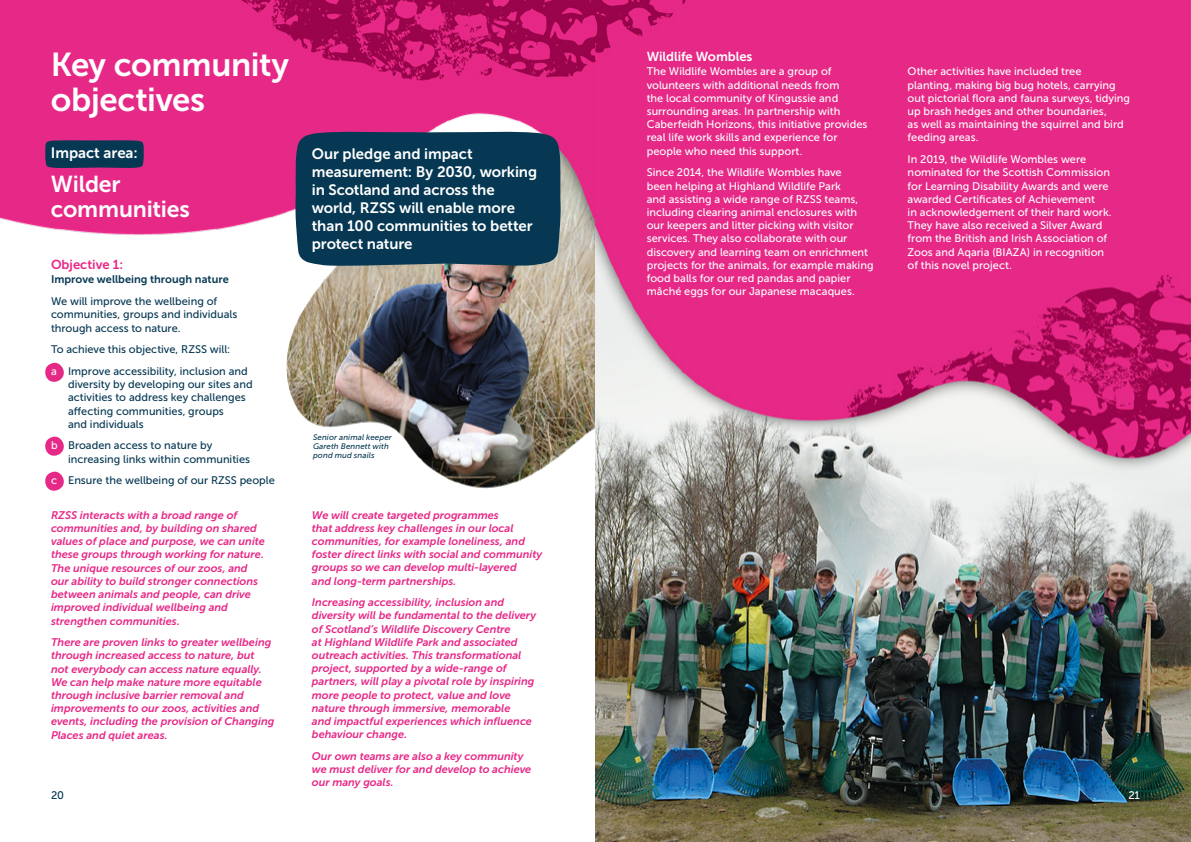
<style>
.page{position:relative;width:1191px;height:842px;background:#fff}
.page>*{position:absolute;margin:0;border:0;box-sizing:border-box;transform-origin:0 0}
.t1{font:33px/35px "Museo Sans 700";letter-spacing:-.01em;color:#fff}
.t2{font:23px/25px "Museo Sans 700";letter-spacing:-.01em;color:#fff}
.t3{font:15px/18px "Museo Sans 700";letter-spacing:-.005em;color:#fff}
.t4{font:13px "Museo Sans 700";letter-spacing:-.005em;color:#fff}
.t5{font:13px "Museo Sans 700";color:#e62987}
.t6{font:italic 11px/13.2px "Museo Sans 700";letter-spacing:-.005em;color:#e62987}
.t7{font:11px/13.2px "Museo Sans 500";color:#fff}
.t8{font:11px/13.2px "Museo Sans 500";color:#063853}
.t9{font:11px "Museo Sans 700";color:#063853}
.t10{font:italic 8px/9px "Museo Sans 500";letter-spacing:.01em;color:#063853}
.s1{color:#fff}
</style>
<div class="page">
<img style="left:0;top:0;width:1191px;height:842px">
<svg style="left:45px;top:362px;width:19px;height:20px"></svg>
<svg style="left:45px;top:436px;width:19px;height:20px"></svg>
<svg style="left:45px;top:471px;width:19px;height:20px"></svg>
<svg style="left:45px;top:140px;width:99px;height:28px;background:#0f3755"></svg>
<div style="left:295px;top:131px;width:266px;height:135px;background:#063853"></div>
<p class="t4" style="left:647px;top:49px;width:107px">Wildlife Wombles</p>
<p class="t7" style="left:647px;top:65px;width:222px">The Wildlife Wombles are a group of volunteers with additional needs from<br>the local community of Kingussie and surrounding areas. In partnership with Caberfeidh Horizons, this initiative provides real life work skills and experience for people who need this support.</p>
<p class="t7" style="left:647px;top:166px;width:228px">Since 2014, the Wildlife Wombles have<br>been helping at Highland Wildlife Park<br>and assisting a wide range of RZSS teams, including clearing animal enclosures with our keepers and litter picking with visitor services. They also collaborate with our discovery and learning team on enrichment projects for the animals, for example making food balls for our red pandas and papier mâché eggs for our Japanese macaques.</p>
<h1 class="t1" style="left:51px;top:47px;width:240px">Key community objectives</h1>
<p class="t7" style="left:907px;top:65px;width:224px">Other activities have included tree<br>planting, making big bug hotels, carrying out pictorial flora and fauna surveys, tidying up brash hedges and other boundaries,<br>as well as maintaining the squirrel and bird feeding areas.</p>
<p class="t7" style="left:907px;top:153px;width:206px">In 2019, the Wildlife Wombles were nominated for the Scottish Commission for Learning Disability Awards and were awarded Certificates of Achievement<br>in acknowledgement of their hard work.<br>They have also received a Silver Award from the British and Irish Association of Zoos and Aqaria (BIAZA) in recognition</p>
<h3 class="t3" style="left:51px;top:144px;width:88px">Impact area:</h3>
<h2 class="t2" style="left:51px;top:171px;width:141px">Wilder communities</h2>
<h3 class="t3" style="left:312px;top:145px;width:227px">Our pledge and impact measurement: By 2030, working in Scotland and across the world, RZSS will enable more than 100 communities to better protect nature</h3>
<p class="t5" style="left:51px;top:257px;width:74px">Objective 1:</p>
<p class="t7" style="left:907px;top:258px;width:106px">of this novel project.</p>
<p class="t9" style="left:51px;top:273px;width:179px">Improve wellbeing through nature</p>
<p class="t8" style="left:51px;top:295px;width:188px">We will improve the wellbeing of communities, groups and individuals through access to nature.</p>
<p class="t8" style="left:51px;top:339px;width:198px;line-height:21.7px">To achieve this objective, RZSS will:<br><span class="s1">a</span> Improve accessibility, inclusion and</p>
<p class="t8" style="left:68px;top:378px;width:186px">diversity by developing our sites and activities to address key challenges affecting communities, groups<br>and individuals</p>
<p class="t8" style="left:68px;top:439px;width:183px;text-indent:-17px"><span class="s1">b</span> Broaden access to nature by increasing links within communities</p>
<p class="t8" style="left:51px;top:474px;width:225px"><span class="s1">c</span> Ensure the wellbeing of our RZSS people</p>
<p class="t6" style="left:51px;top:508px;width:215px">RZSS interacts with a broad range of communities and, by building on shared values of place and purpose, we can unite these groups through working for nature.<br>The unique resources of our zoos, and our ability to build stronger connections between animals and people, can drive improved individual wellbeing and strengthen communities.</p>
<p class="t6" style="left:51px;top:636px;width:225px">There are proven links to greater wellbeing through increased access to nature, but not everybody can access nature equally.<br>We can help make nature more equitable through inclusive barrier removal and improvements to our zoos, activities and events, including the provision of Changing Places and quiet areas.</p>
<p class="t10" style="left:313px;top:433px;width:80px">Senior animal keeper<br>Gareth Bennett with pond mud snails</p>
<p class="t6" style="left:312px;top:508px;width:232px">We will create targeted programmes<br>that address key challenges in our local communities, for example loneliness, and foster direct links with social and community groups so we can develop multi-layered<br>and long-term partnerships.</p>
<p class="t6" style="left:312px;top:596px;width:226px">Increasing accessibility, inclusion and diversity will be fundamental to the delivery of Scotland’s Wildlife Discovery Centre<br>at Highland Wildlife Park and associated outreach activities. This transformational project, supported by a wide-range of partners, will play a pivotal role by inspiring more people to protect, value and love nature through immersive, memorable<br>and impactful experiences which influence behaviour change.</p>
<p class="t6" style="left:312px;top:749px;width:221px">Our own teams are also a key community we must deliver for and develop to achieve our many goals.</p>
<p class="t8" style="left:51px;top:789px;width:15px">20</p>
<p class="t7" style="left:1128px;top:789px;width:13px">21</p>
</div>
